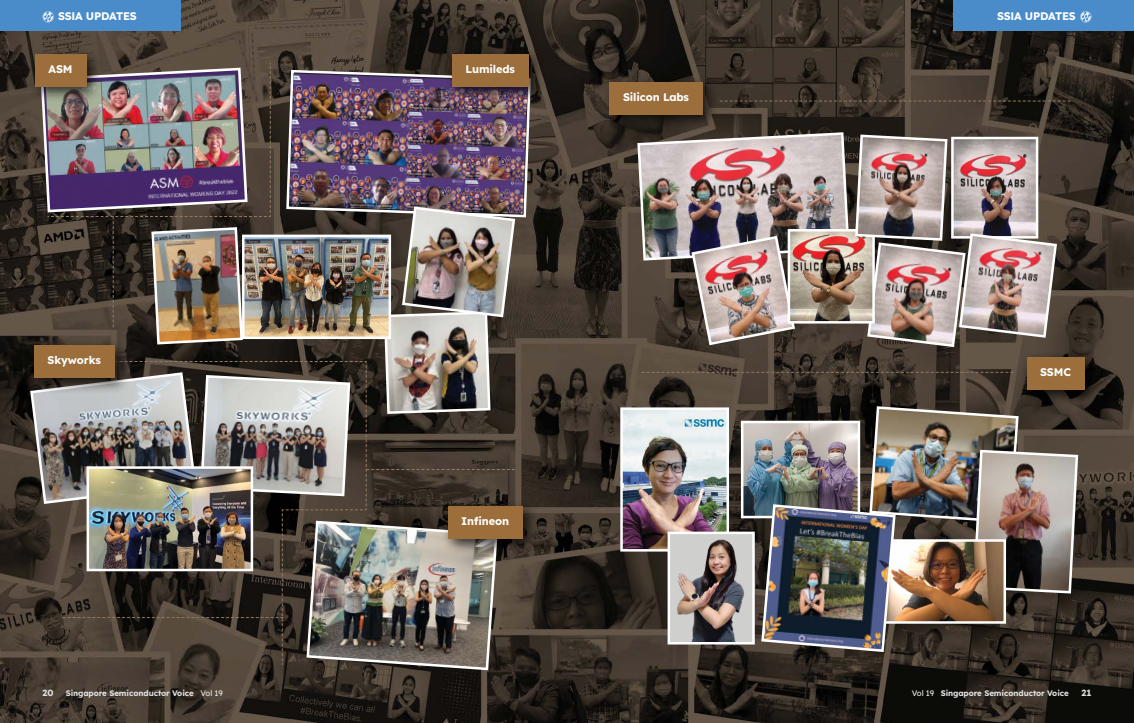
<style>
.page{position:relative;width:1134px;height:723px;background:#fff}
.page>*{position:absolute;margin:0;border:0;box-sizing:border-box;transform-origin:0 0}
.t1{font:11px "Lexend";letter-spacing:-.01em;color:#fff}
.t2{font:9px "Lexend";color:#e1e1e1}
.t3{font:8px "Lexend";letter-spacing:-.01em;color:#e1e1e1}
</style>
<div class="page">
<img style="left:0;top:0;width:1134px;height:723px">
<img style="left:623px;top:410px;width:103px;height:138px">
<div style="left:620px;top:407px;width:109px;height:144px;border:2px solid #fff"></div>
<img style="left:744px;top:424px;width:16px;height:91px">
<div style="left:741px;top:421px;width:119px;height:97px;border:2px solid #fff"></div>
<img style="left:671px;top:535px;width:81px;height:106px">
<div style="left:668px;top:532px;width:87px;height:112px;border:2px solid #fff"></div>
<img style="left:760px;top:405px;width:319px;height:248px">
<div style="left:29px;top:48px;width:73px;height:55px;background:#000;opacity:.75"></div>
<div style="left:35px;top:54px;width:51px;height:32px;background:#9b6e3b"></div>
<img style="left:517px;top:103px;width:15px;height:116px">
<div style="left:446px;top:48px;width:98px;height:55px;background:#000;opacity:.75"></div>
<div style="left:452px;top:54px;width:76px;height:32px;background:#9b6e3b"></div>
<div style="left:442px;top:499px;width:97px;height:55px;background:#000;opacity:.75"></div>
<div style="left:448px;top:506px;width:74px;height:32px;background:#9b6e3b"></div>
<img style="left:636px;top:131px;width:422px;height:217px">
<div style="left:603px;top:76px;width:116px;height:55px;background:#000;opacity:.75"></div>
<div style="left:609px;top:82px;width:94px;height:33px;background:#9b6e3b"></div>
<div style="left:1020px;top:351px;width:80px;height:55px;background:#000;opacity:.75"></div>
<div style="left:1026px;top:357px;width:58px;height:32px;background:#9b6e3b"></div>
<svg style="left:642px;top:372px;width:371px;height:1px"></svg>
<svg style="left:720px;top:101px;width:350px;height:1px"></svg>
<img style="left:29px;top:66px;width:488px;height:605px">
<div style="left:953px;top:0;width:181px;height:31px;background:#4a8cca"></div>
<div style="left:0;top:0;width:181px;height:31px;background:#4a8cca"></div>
<svg style="left:42px;top:11px;width:12px;height:12px"></svg>
<svg style="left:1080px;top:11px;width:12px;height:12px"></svg>
<p class="t1" style="left:58px;top:8px;width:80px">SSIA UPDATES</p>
<p class="t1" style="left:997px;top:8px;width:80px">SSIA UPDATES</p>
<p class="t1" style="left:49px;top:61px;width:26px">ASM</p>
<p class="t1" style="left:465px;top:61px;width:51px">Lumileds</p>
<p class="t1" style="left:48px;top:352px;width:55px">Skyworks</p>
<p class="t1" style="left:461px;top:513px;width:49px">Infineon</p>
<p class="t1" style="left:623px;top:89px;width:68px">Silicon Labs</p>
<p class="t1" style="left:1040px;top:364px;width:32px">SSMC</p>
<p class="t2" style="left:43px;top:686px;width:13px">20</p>
<p class="t3" style="left:66px;top:687px;width:159px">Singapore Semiconductor Voice Vol 19</p>
<p class="t3" style="left:912px;top:687px;width:159px">Vol 19 Singapore Semiconductor Voice</p>
<p class="t2" style="left:1081px;top:686px;width:11px">21</p>
</div>
